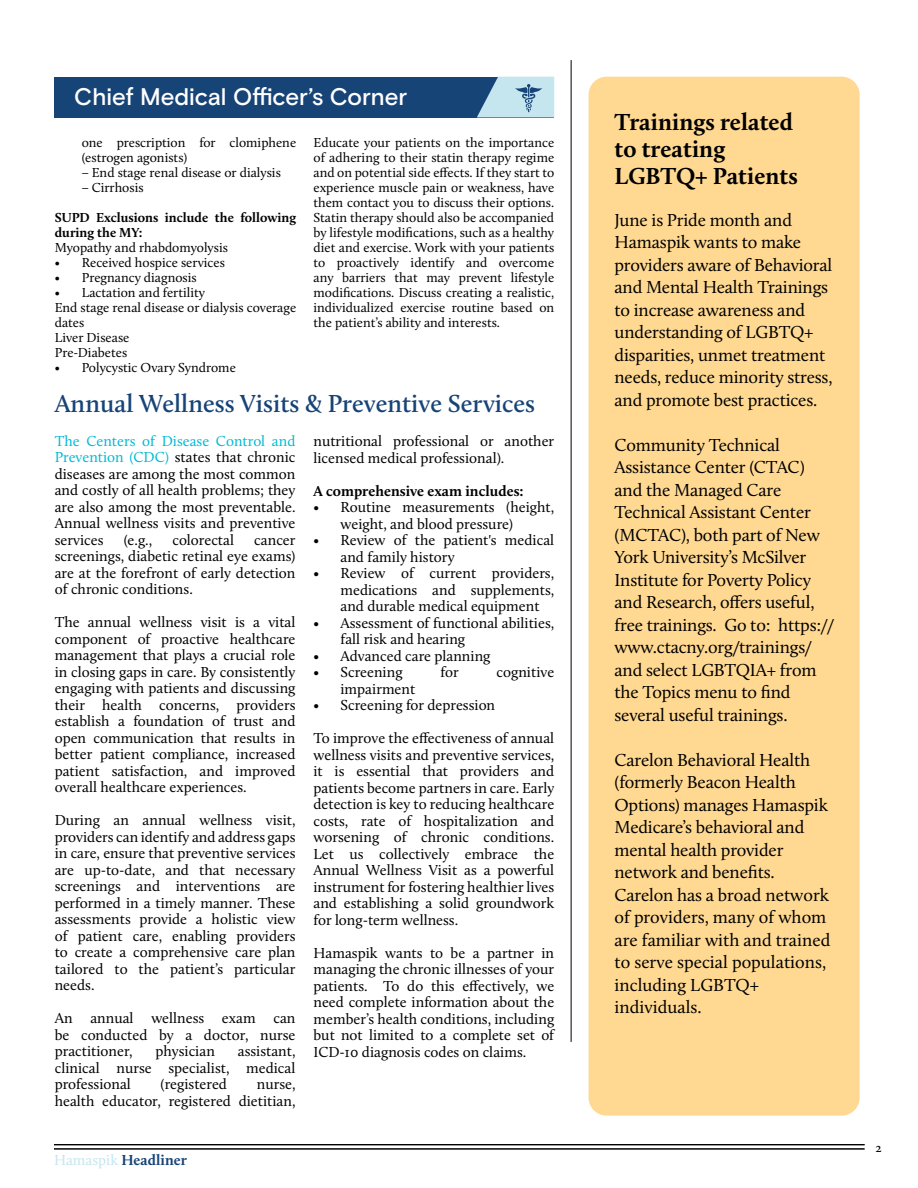
<style>
.page{position:relative;width:918px;height:1188px;background:#fff}
.page>*{position:absolute;margin:0;border:0;box-sizing:border-box;transform-origin:0 0}
.t1{font:600 25.5px "Calluna";color:#174477}
.t2{font:700 24px/27px "Calluna";color:#000}
.t3{font:500 24px "Basis Grotesque Pro";color:#fff}
.t4{font:18px/22.5px "Calluna";letter-spacing:-.01em;color:#000}
.t5{font:15px/16.5px "Calluna";color:#000;text-align:justify}
.t6{font:700 15px "Calluna";color:#000}
.t7{font:700 15px "Calluna";color:#174477}
.t8{font:13.5px/15px "Calluna";color:#000}
.t9{font:700 13.5px/15px "Calluna";color:#000}
.t10{font:13.5px "Adobe Hebrew";color:#000}
.s1{color:#02bad6}
.s2{font-weight:400;color:#c5e6ef}
</style>
<div class="page">
<div style="left:55px;top:77px;width:499px;height:40px;background:#174477"></div>
<svg style="left:477px;top:77px;width:77px;height:40px"></svg>
<hr style="left:54px;top:1149px;width:811px;height:1px;background:#000">
<hr style="left:54px;top:1144px;width:811px;height:1px;background:#000">
<hr style="left:571px;top:60px;width:1px;height:982px;background:#000">
<div style="left:589px;top:77px;width:271px;height:1039px;background:#ffd991;border-radius:18px"></div>
<h2 class="t3" style="left:74px;top:82px;width:334px">Chief Medical Officer’s Corner</h2>
<p class="t8" style="left:82px;top:135px;width:216px">one prescription for clomiphene (estrogen agonists)<br>− End stage renal disease or dialysis<br>− Cirrhosis</p>
<p class="t9" style="left:55px;top:210px;width:243px">SUPD Exclusions include the following during the MY:</p>
<p class="t8" style="left:55px;top:240px;width:175px">Myopathy and rhabdomyolysis</p>
<p class="t8" style="left:55px;top:255px;width:172px">• Received hospice services</p>
<p class="t8" style="left:55px;top:270px;width:144px">• Pregnancy diagnosis</p>
<p class="t8" style="left:55px;top:285px;width:243px">• Lactation and fertility<br>End stage renal disease or dialysis coverage dates<br>Liver Disease<br>Pre-Diabetes</p>
<p class="t8" style="left:55px;top:360px;width:183px">• Polycystic Ovary Syndrome</p>
<p class="t8" style="left:314px;top:135px;width:242px;text-align:justify">Educate your patients on the importance of adhering to their statin therapy regime and on potential side effects. If they start to experience muscle pain or weakness, have them contact you to discuss their options.<br>Statin therapy should also be accompanied by lifestyle modifications, such as a healthy diet and exercise. Work with your patients to proactively identify and overcome any barriers that may prevent lifestyle modifications. Discuss creating a realistic, individualized exercise routine based on the patient’s ability and interests.</p>
<h1 class="t1" style="left:55px;top:387px;width:482px">Annual Wellness Visits &amp; Preventive Services</h1>
<p class="t5" style="left:55px;top:432px;width:242px"><span class="s1">The Centers of Disease Control and Prevention (CDC)</span> states that chronic diseases are among the most common and costly of all health problems; they are also among the most preventable.<br>Annual wellness visits and preventive services</p>
<p class="t5" style="left:314px;top:433px;width:242px">nutritional professional or another licensed medical professional).</p>
<p class="t6" style="left:314px;top:481px;width:212px">A comprehensive exam includes:</p>
<p class="t5" style="left:340px;top:499px;width:215px;text-indent:-27px">• Routine measurements (height, weight, and blood pressure)</p>
<p class="t5" style="left:340px;top:532px;width:215px;text-indent:-27px">• Review of the patient's medical and family history</p>
<p class="t5" style="left:340px;top:565px;width:215px;text-indent:-27px">• Review of current providers, medications and supplements, and durable medical equipment</p>
<p class="t5" style="left:340px;top:614px;width:215px;text-indent:-27px">• Assessment of functional abilities, fall risk and hearing</p>
<p class="t5" style="left:314px;top:647px;width:179px">• Advanced care planning</p>
<p class="t5" style="left:314px;top:664px;width:91px">• Screening</p>
<p class="t5" style="left:441px;top:664px;width:20px">for</p>
<p class="t5" style="left:497px;top:664px;width:59px">cognitive</p>
<p class="t5" style="left:340px;top:680px;width:76px">impairment</p>
<p class="t5" style="left:314px;top:697px;width:183px">• Screening for depression</p>
<p class="t5" style="left:314px;top:730px;width:242px">To improve the effectiveness of annual wellness visits and preventive services, it is essential that providers and patients become partners in care. Early detection is key to reducing healthcare costs, rate of hospitalization and worsening of chronic conditions.<br>Let us collectively embrace the Annual Wellness Visit as a powerful instrument for fostering healthier lives and establishing a solid groundwork for long-term wellness.</p>
<p class="t5" style="left:314px;top:944px;width:242px">Hamaspik wants to be a partner in managing the chronic illnesses of your patients. To do this effectively, we need complete information about the member’s health conditions, including but not limited to a complete set of ICD-10 diagnosis codes on claims.</p>
<p class="t5" style="left:124px;top:531px;width:30px">(e.g.,</p>
<p class="t5" style="left:172px;top:531px;width:63px">colorectal</p>
<p class="t5" style="left:55px;top:531px;width:242px;text-indent:200px">cancer screenings, diabetic retinal eye exams) are at the forefront of early detection of chronic conditions.</p>
<p class="t5" style="left:55px;top:614px;width:242px">The annual wellness visit is a vital component of proactive healthcare management that plays a crucial role in closing gaps in care. By consistently engaging with patients and discussing their health concerns, providers establish a foundation of trust and open communication that results in better patient compliance, increased patient satisfaction, and improved overall healthcare experiences.</p>
<p class="t5" style="left:55px;top:812px;width:242px">During an annual wellness visit, providers can identify and address gaps in care, ensure that preventive services are up-to-date, and that necessary screenings and interventions are performed in a timely manner. These assessments provide a holistic view of patient care, enabling providers to create a comprehensive care plan tailored to the patient’s particular needs.</p>
<p class="t5" style="left:55px;top:1010px;width:242px">An annual wellness exam can be conducted by a doctor, nurse practitioner,</p>
<p class="t5" style="left:156px;top:1043px;width:61px">physician</p>
<p class="t5" style="left:55px;top:1043px;width:242px;text-indent:183px">assistant, clinical nurse specialist, medical professional</p>
<p class="t5" style="left:161px;top:1076px;width:68px">(registered</p>
<p class="t5" style="left:55px;top:1076px;width:242px;text-align:right">nurse,<br>health educator, registered dietitian,</p>
<p class="t7" style="left:54px;top:1150px;width:135px"><span class="s2">Hamaspik</span> Headliner</p>
<h2 class="t2" style="left:615px;top:108px;width:185px">Trainings related to treating<br>LGBTQ+ Patients</h2>
<p class="t4" style="left:615px;top:208px;width:220px">June is Pride month and<br>Hamaspik wants to make providers aware of Behavioral and Mental Health Trainings to increase awareness and understanding of LGBTQ+ disparities, unmet treatment needs, reduce minority stress, and promote best practices.</p>
<p class="t4" style="left:615px;top:433px;width:221px">Community Technical<br>Assistance Center (CTAC) and the Managed Care<br>Technical Assistant Center (MCTAC), both part of New<br>York University’s McSilver<br>Institute for Poverty Policy and Research, offers useful, free trainings. Go to: https:// www.ctacny.org/trainings/ and select LGBTQIA+ from the Topics menu to find several useful trainings.</p>
<p class="t4" style="left:615px;top:748px;width:217px">Carelon Behavioral Health (formerly Beacon Health<br>Options) manages Hamaspik<br>Medicare’s behavioral and mental health provider network and benefits.<br>Carelon has a broad network of providers, many of whom are familiar with and trained to serve special populations, including LGBTQ+ individuals.</p>
<p class="t10" style="left:875px;top:1139px;width:8px">2</p>
</div>
